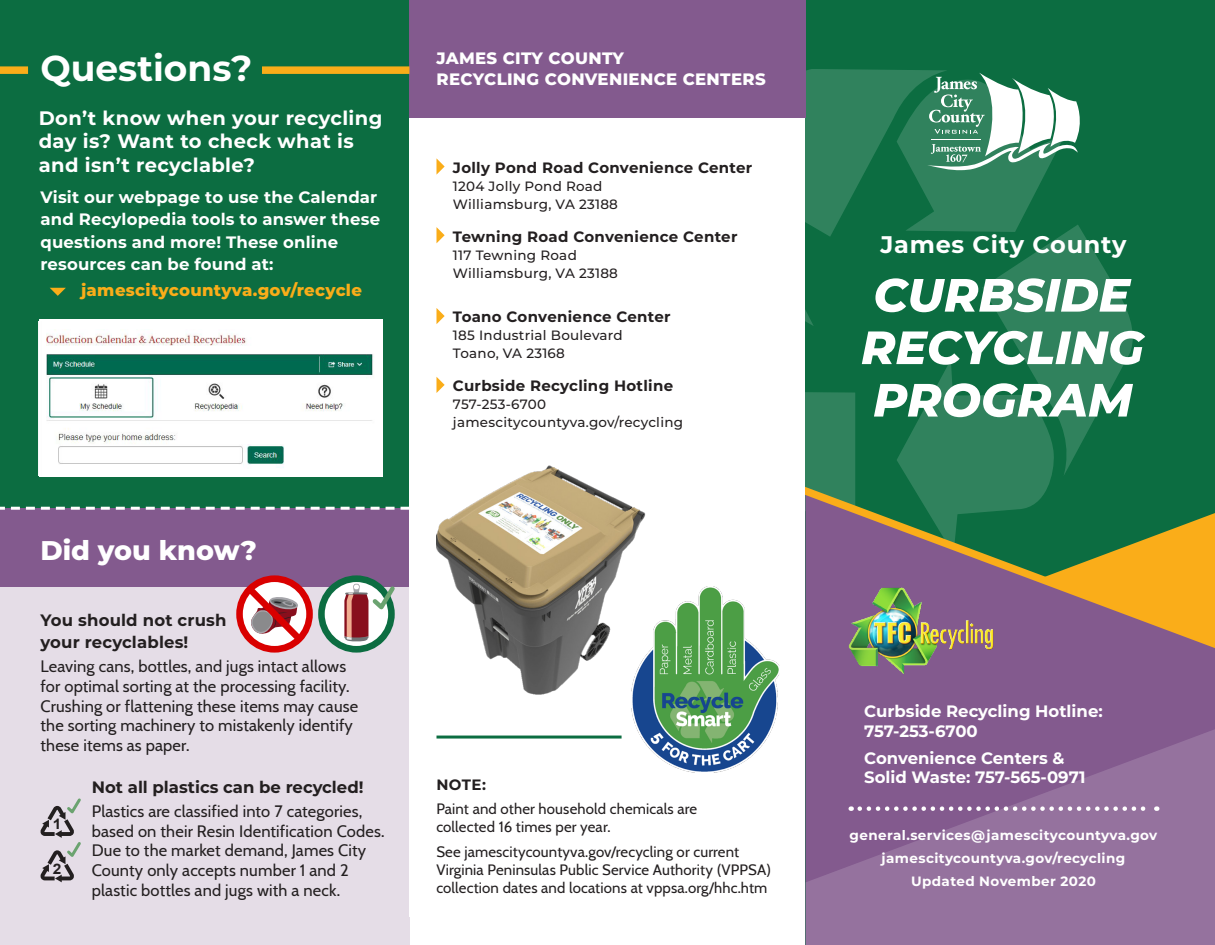
<style>
.page{position:relative;width:1215px;height:945px;background:#fff}
.page>*{position:absolute;margin:0;border:0;box-sizing:border-box;transform-origin:0 0}
.t1{font:700 36px "Montserrat";color:#fff}
.t2{font:800 27px "Montserrat";color:#fff}
.t3{font:700 24px "Montserrat";letter-spacing:.03em;color:#fff}
.t4{font:700 19.5px/23.4px "Montserrat";letter-spacing:.02em;color:#fff}
.t5{font:16.5px/19.8px "Cabin";letter-spacing:.01em;color:#231f20}
.t6{font:700 16.5px/22.5px "Montserrat";letter-spacing:.01em;color:#fff}
.t7{font:700 16.5px/22.5px "Montserrat";color:#231f20}
.t8{font:800 16.5px "Montserrat";letter-spacing:.02em;color:#fff}
.t9{font:800 16.5px "Montserrat";letter-spacing:.02em;color:#faad19}
.t10{font:15px/18px "Cabin";letter-spacing:.01em;color:#231f20}
.t11{font:700 15px "Montserrat";letter-spacing:.02em;color:#231f20}
.t12{font:700 14.55px "Arial";color:#231f20;scale:1.07 1}
.t13{font:500 13.5px "Montserrat";letter-spacing:.02em;color:#231f20}
.t14{font:700 13.5px "Montserrat";letter-spacing:.03em;color:#fff}
</style>
<div class="page">
<div style="left:0;top:574px;width:410px;height:371px;background:#e5dde7"></div>
<div style="left:806px;top:0;width:409px;height:945px;background:#0c6d41"></div>
<div style="left:0;top:0;width:410px;height:554px;background:#0c6d41"></div>
<div style="left:0;top:508px;width:410px;height:79px;background:#835a8e"></div>
<svg style="left:806px;top:69px;width:328px;height:410px"></svg>
<div style="left:806px;top:678px;width:409px;height:46px;background:#835a8e"></div>
<svg style="left:806px;top:479px;width:409px;height:199px"></svg>
<svg style="left:806px;top:724px;width:409px;height:221px;background:#8e6998"></svg>
<img style="left:631px;top:586px;width:149px;height:186px">
<div style="left:410px;top:0;width:396px;height:117px;background:#835a8e"></div>
<svg style="left:40px;top:798px;width:41px;height:84px"></svg>
<svg style="left:874px;top:383px;width:259px;height:34px"></svg>
<svg style="left:862px;top:331px;width:283px;height:34px"></svg>
<svg style="left:875px;top:278px;width:257px;height:34px"></svg>
<svg style="left:927px;top:73px;width:153px;height:97px"></svg>
<hr style="left:931px;top:139px;width:50px;height:1px;background:#fff">
<div style="left:0;top:66px;width:28px;height:8px;background:#faad19"></div>
<div style="left:262px;top:66px;width:147px;height:8px;background:#faad19"></div>
<svg style="left:0;top:507px;width:409px;height:3px"></svg>
<img style="left:39px;top:321px;width:343px;height:155px">
<svg style="left:50px;top:288px;width:16px;height:8px"></svg>
<svg style="left:436px;top:158px;width:9px;height:17px"></svg>
<svg style="left:436px;top:308px;width:9px;height:16px"></svg>
<svg style="left:436px;top:227px;width:9px;height:16px"></svg>
<svg style="left:436px;top:377px;width:9px;height:16px"></svg>
<svg style="left:860px;top:806px;width:297px;height:5px"></svg>
<img style="left:848px;top:587px;width:146px;height:87px">
<hr style="left:436px;top:736px;width:186px;height:3px;background:#0c6d41">
<img style="left:436px;top:465px;width:209px;height:243px">
<svg style="left:236px;top:575px;width:159px;height:78px"></svg>
<p class="t1" style="left:40px;top:42px;width:213px">Questions?</p>
<p class="t4" style="left:39px;top:105px;width:345px">Don’t know when your recycling day is? Want to check what is and isn’t recyclable?</p>
<p class="t6" style="left:40px;top:185px;width:341px">Visit our webpage to use the Calendar and Recylopedia tools to answer these questions and more! These online resources can be found at:</p>
<p class="t9" style="left:81px;top:278px;width:283px">jamescitycountyva.gov/recycle</p>
<p class="t2" style="left:40px;top:531px;width:218px">Did you know?</p>
<p class="t7" style="left:40px;top:608px;width:188px">You should not crush your recyclables!</p>
<p class="t5" style="left:40px;top:655px;width:319px">Leaving cans, bottles, and jugs intact allows for optimal sorting at the processing facility.<br>Crushing or flattening these items may cause the sorting machinery to mistakenly identify these items as paper.</p>
<p class="t7" style="left:92px;top:775px;width:273px">Not all plastics can be recycled!</p>
<p class="t5" style="left:92px;top:800px;width:294px">Plastics are classified into 7 categories, based on their Resin Identification Codes.<br>Due to the market demand, James City County only accepts number 1 and 2 plastic bottles and jugs with a neck.</p>
<p class="t12" style="left:53px;top:814px;width:10px">1</p>
<p class="t12" style="left:53px;top:858px;width:10px">2</p>
<p class="t8" style="left:436px;top:46px;width:189px">JAMES CITY COUNTY</p>
<p class="t8" style="left:436px;top:67px;width:331px">RECYCLING CONVENIENCE CENTERS</p>
<p class="t11" style="left:453px;top:157px;width:301px">Jolly Pond Road Convenience Center</p>
<p class="t13" style="left:453px;top:177px;width:151px">1204 Jolly Pond Road</p>
<p class="t13" style="left:453px;top:195px;width:167px">Williamsburg, VA 23188</p>
<p class="t11" style="left:453px;top:225px;width:286px">Tewning Road Convenience Center</p>
<p class="t13" style="left:453px;top:245px;width:125px">117 Tewning Road</p>
<p class="t13" style="left:453px;top:263px;width:167px">Williamsburg, VA 23188</p>
<p class="t11" style="left:453px;top:306px;width:219px">Toano Convenience Center</p>
<p class="t13" style="left:453px;top:326px;width:171px">185 Industrial Boulevard</p>
<p class="t13" style="left:453px;top:344px;width:113px">Toano, VA 23168</p>
<p class="t11" style="left:453px;top:375px;width:222px">Curbside Recycling Hotline</p>
<p class="t13" style="left:453px;top:395px;width:95px">757-253-6700</p>
<p class="t13" style="left:453px;top:413px;width:232px">jamescitycountyva.gov/recycling</p>
<p class="t11" style="left:436px;top:773px;width:51px">NOTE:</p>
<p class="t10" style="left:436px;top:799px;width:262px">Paint and other household chemicals are collected 16 times per year.</p>
<p class="t10" style="left:436px;top:842px;width:336px">See jamescitycountyva.gov/recycling or current<br>Virginia Peninsulas Public Service Authority (VPPSA) collection dates and locations at vppsa.org/hhc.htm</p>
<p class="t3" style="left:881px;top:227px;width:247px">James City County</p>
<p class="t6" style="left:864px;top:701px;width:240px;line-height:19.8px">Curbside Recycling Hotline:<br>757-253-6700</p>
<p class="t6" style="left:864px;top:747px;width:223px;line-height:19.8px">Convenience Centers &amp;<br>Solid Waste: 757-565-0971</p>
<p class="t14" style="left:850px;top:825px;width:309px">general.services@jamescitycountyva.gov</p>
<p class="t14" style="left:882px;top:848px;width:245px">jamescitycountyva.gov/recycling</p>
<p class="t14" style="left:911px;top:871px;width:186px">Updated November 2020</p>
</div>
